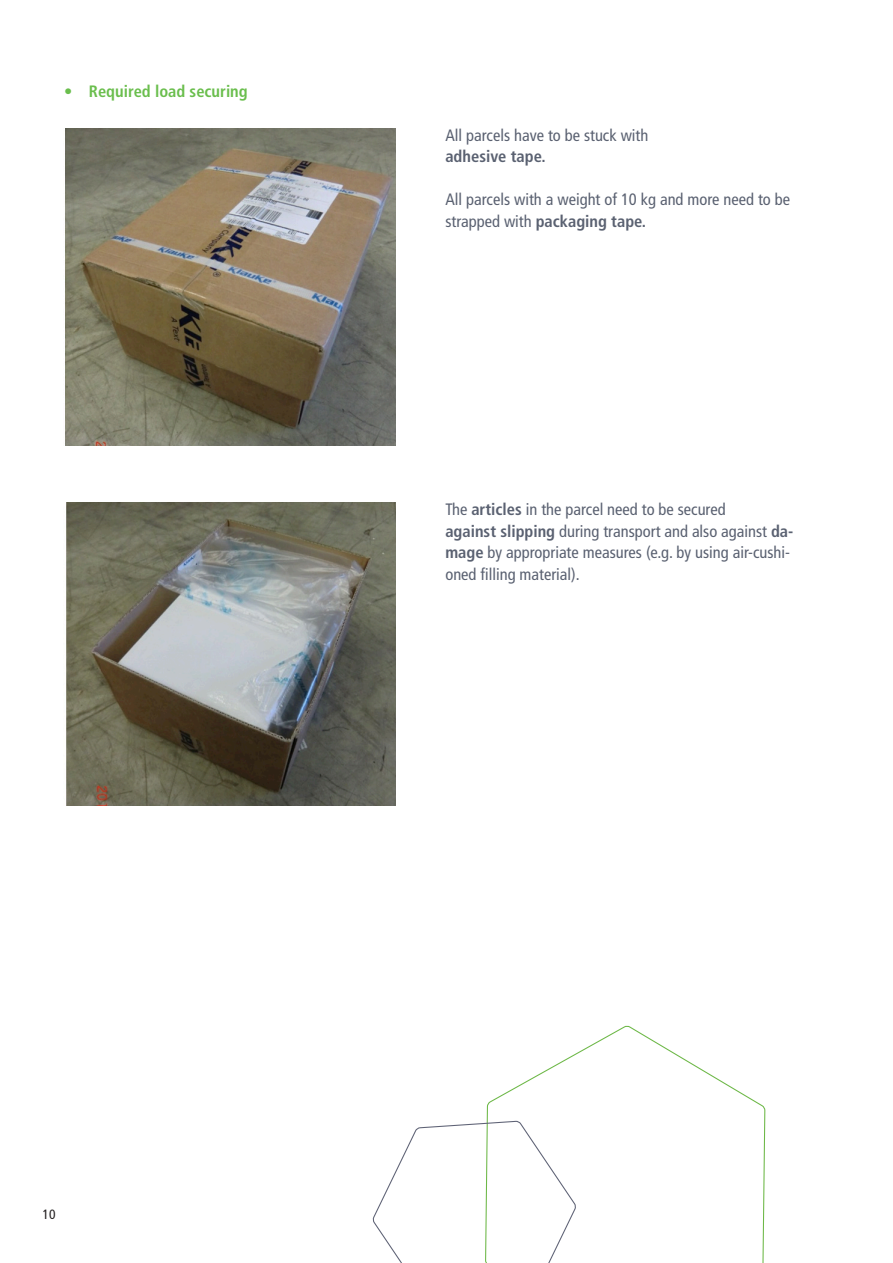
<style>
.page{position:relative;width:893px;height:1263px;background:#fff}
.page>*{position:absolute;margin:0;border:0;box-sizing:border-box;transform-origin:0 0}
.t1{font:condensed 16.5px/21.5px "Frutiger LT Pro";color:#5a6171}
.t2{font:700 condensed 16.5px "Frutiger LT Pro";color:#6abe4d}
.t3{font:700 condensed 16.5px "Frutiger LT Pro";color:#5a6171}
.t4{font:condensed 13.5px "Frutiger LT Pro";color:#231f20}
.s1{font-weight:700}
</style>
<div class="page">
<img style="left:65px;top:128px;width:331px;height:317px">
<img style="left:66px;top:503px;width:330px;height:302px">
<svg style="left:486px;top:1025px;width:280px;height:238px"></svg>
<svg style="left:372px;top:1121px;width:205px;height:142px"></svg>
<p class="t2" style="left:64px;top:82px;width:185px">• Required load securing</p>
<p class="t1" style="left:445px;top:125px;width:205px">All parcels have to be stuck with</p>
<p class="t3" style="left:445px;top:147px;width:102px">adhesive tape.</p>
<p class="t1" style="left:445px;top:189px;width:346px">All parcels with a weight of 10 kg and more need to be strapped with <span class="s1">packaging tape.</span></p>
<p class="t1" style="left:445px;top:499px;width:349px">The <span class="s1">articles</span> in the parcel need to be secured<br><span class="s1">against slipping</span> during transport and also against <span class="s1">da&shy;mage</span> by appropriate measures (e.g. by using air-cushi&shy;oned filling material).</p>
<p class="t4" style="left:43px;top:1206px;width:14px">10</p>
</div>
